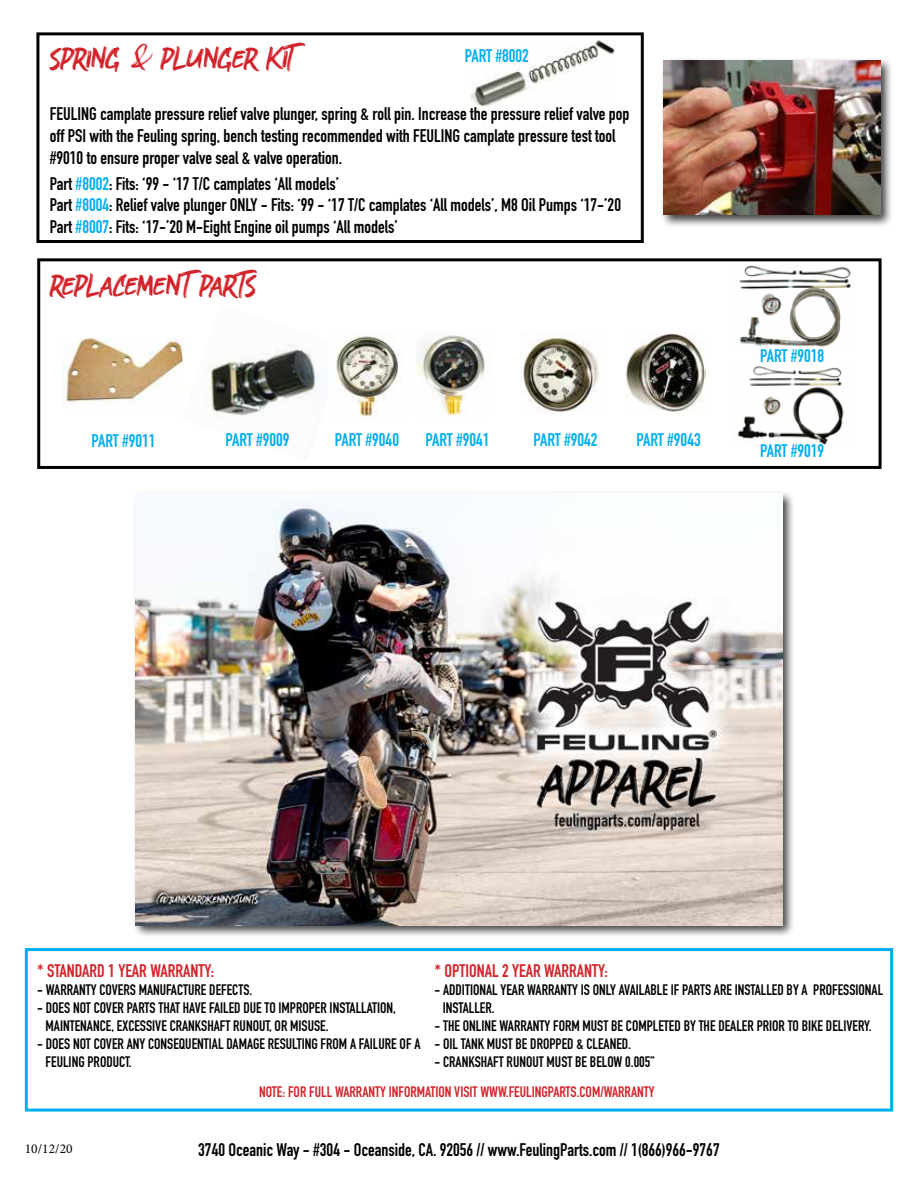
<style>
.page{position:relative;width:918px;height:1188px;background:#fff}
.page>*{position:absolute;margin:0;border:0;box-sizing:border-box;transform-origin:0 0}
.t1{font:30px "Grotters";letter-spacing:-.04em;color:#d2232a}
.t2{font:700 18px/21.6px "DIN Condensed";color:#000}
.t3{font:700 18px "DIN Condensed";color:#00aeef}
.t4{font:700 18px "DIN Condensed";color:#d2232a}
.t5{font:700 15px/18px "DIN Condensed";color:#000}
.t6{font:700 15px "DIN Condensed";color:#d2232a}
.t7{font:13.5px "Minion Pro";color:#000}
.s1{font-family:"Gloss And Bloom";font-size:24px}
.s2{color:#00aeef}
</style>
<div class="page">
<img style="left:470px;top:40px;width:145px;height:67px">
<div style="left:36px;top:32px;width:608px;height:211px;border:3px solid #000"></div>
<div style="left:37px;top:258px;width:845px;height:211px;border:3px solid #000"></div>
<div style="left:660px;top:57px;width:234px;height:171px;background:#000;opacity:.75"></div>
<img style="left:663px;top:60px;width:218px;height:155px">
<div style="left:25px;top:948px;width:868px;height:164px;border:3px solid #00aeef"></div>
<div style="left:132px;top:490px;width:664px;height:448px;background:#000;opacity:.75"></div>
<img style="left:136px;top:493px;width:646px;height:432px">
<img style="left:63px;top:337px;width:120px;height:66px">
<img style="left:183px;top:342px;width:138px;height:75px">
<img style="left:336px;top:335px;width:65px;height:83px">
<img style="left:416px;top:335px;width:69px;height:81px">
<img style="left:521px;top:333px;width:78px;height:79px">
<img style="left:626px;top:333px;width:80px;height:80px">
<img style="left:739px;top:265px;width:112px;height:82px">
<img style="left:737px;top:366px;width:107px;height:80px">
<h1 class="t1" style="left:50px;top:42px;width:246px">SPRING <span class="s1">&amp;</span> PLUNGER KIT</h1>
<p class="t2" style="left:50px;top:103px;width:581px">FEULING camplate pressure relief valve plunger, spring &amp; roll pin. Increase the pressure relief valve pop off PSI with the Feuling spring, bench testing recommended with FEULING camplate pressure test tool #9010 to ensure proper valve seal &amp; valve operation.</p>
<p class="t2" style="left:50px;top:172px;width:573px">Part <span class="s2">#8002</span>: Fits: ‘99 - ‘17 T/C camplates ‘All models’<br>Part <span class="s2">#8004</span>: Relief valve plunger ONLY - Fits: ‘99 - ‘17 T/C camplates ‘All models’, M8 Oil Pumps ‘17-’20<br>Part <span class="s2">#8007</span>: Fits: ‘17-’20 M-Eight Engine oil pumps ‘All models’</p>
<p class="t3" style="left:465px;top:43px;width:66px">PART #8002</p>
<h1 class="t1" style="left:50px;top:269px;width:208px">REPLACEMENT PARTS</h1>
<p class="t3" style="left:91px;top:429px;width:66px">PART #9011</p>
<p class="t3" style="left:225px;top:427px;width:66px">PART #9009</p>
<p class="t3" style="left:335px;top:428px;width:66px">PART #9040</p>
<p class="t3" style="left:425px;top:428px;width:66px">PART #9041</p>
<p class="t3" style="left:534px;top:428px;width:66px">PART #9042</p>
<p class="t3" style="left:637px;top:428px;width:66px">PART #9043</p>
<p class="t3" style="left:760px;top:344px;width:66px">PART #9018</p>
<p class="t3" style="left:760px;top:439px;width:66px">PART #9019</p>
<p class="t4" style="left:434px;top:959px;width:175px">* OPTIONAL 2 YEAR WARRANTY:</p>
<p class="t5" style="left:443px;top:981px;width:442px;text-indent:-8px">- ADDITIONAL YEAR WARRANTY IS ONLY AVAILABLE IF PARTS ARE INSTALLED BY A PROFESSIONAL<br>INSTALLER.</p>
<p class="t5" style="left:434px;top:1017px;width:439px">- THE ONLINE WARRANTY FORM MUST BE COMPLETED BY THE DEALER PRIOR TO BIKE DELIVERY.</p>
<p class="t5" style="left:434px;top:1035px;width:198px">- OIL TANK MUST BE DROPPED &amp; CLEANED.</p>
<p class="t5" style="left:434px;top:1053px;width:222px">- CRANKSHAFT RUNOUT MUST BE BELOW 0.005”</p>
<p class="t4" style="left:37px;top:959px;width:178px">* STANDARD 1 YEAR WARRANTY:</p>
<p class="t5" style="left:37px;top:981px;width:217px">- WARRANTY COVERS MANUFACTURE DEFECTS.</p>
<p class="t5" style="left:46px;top:999px;width:352px;text-indent:-8px">- DOES NOT COVER PARTS THAT HAVE FAILED DUE TO IMPROPER INSTALLATION,<br>MAINTENANCE, EXCESSIVE CRANKSHAFT RUNOUT, OR MISUSE.</p>
<p class="t5" style="left:46px;top:1035px;width:376px;text-indent:-8px">- DOES NOT COVER ANY CONSEQUENTIAL DAMAGE RESULTING FROM A FAILURE OF A<br>FEULING PRODUCT.</p>
<p class="t6" style="left:259px;top:1082px;width:397px">NOTE: FOR FULL WARRANTY INFORMATION VISIT WWW.FEULINGPARTS.COM/WARRANTY</p>
<p class="t7" style="left:25px;top:1140px;width:49px">10/12/20</p>
<p class="t2" style="left:198px;top:1139px;width:523px">3740 Oceanic Way - #304 - Oceanside, CA. 92056 // www.FeulingParts.com // 1(866)966-9767</p>
</div>
